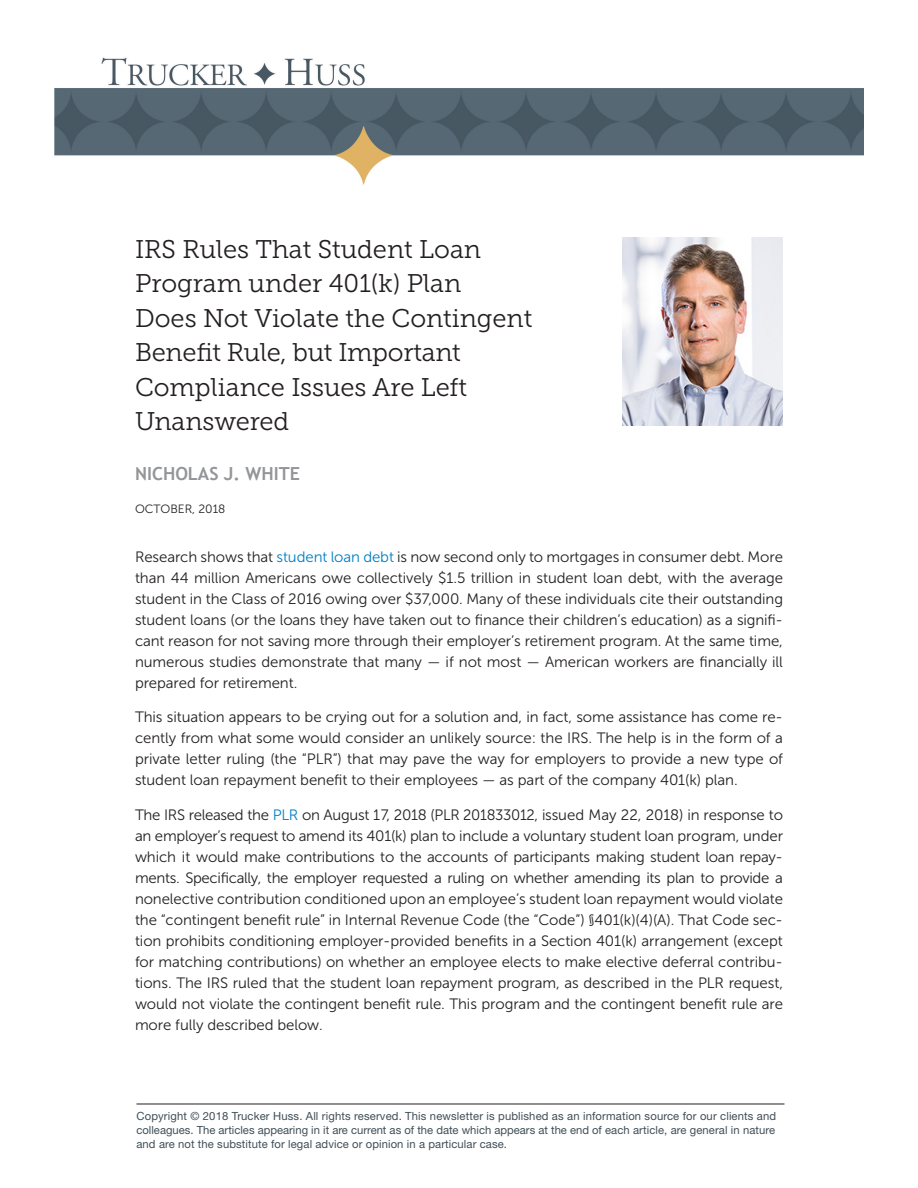
<style>
.page{position:relative;width:918px;height:1188px;background:#fff}
.page>*{position:absolute;margin:0;border:0;box-sizing:border-box;transform-origin:0 0}
.Head_A{font:25.5px/34.5px "Museo Slab 300";letter-spacing:-.005em;color:#231f20}
.Author{font:700 18px "Trebuchet MS";color:#939598}
.Text_10_14{font:15px/21px "Museo Sans 300";letter-spacing:-.005em;color:#231f20;text-align:justify}
.Author-2{font:12px "Museo Sans 300";color:#231f20}
.Copyright{font:11.25px/14.2px "Helvetica Neue";letter-spacing:.01em;color:#404e57;text-align:justify}
.s1{color:#007ec5}
</style>
<div class="page">
<img style="left:54px;top:57px;width:810px;height:128px">
<hr style="left:136px;top:1104px;width:648px;height:1px;background:#231f20">
<img style="left:622px;top:238px;width:161px;height:188px">
<p class="Head_A" style="left:135px;top:232px;width:348px">IRS Rules That Student Loan<br>Program under 401(k) Plan</p>
<p class="Head_A" style="left:135px;top:301px;width:399px">Does Not Violate the Contingent<br>Benefit Rule, but Important<br>Compliance Issues Are Left<br>Unanswered</p>
<p class="Author" style="left:135px;top:462px;width:167px">NICHOLAS J. WHITE</p>
<p class="Author-2" style="left:135px;top:502px;width:92px">OCTOBER, 2018</p>
<p class="Text_10_14" style="left:135px;top:546px;width:650px">Research shows that <span class="s1">student loan debt</span> is now second only to mortgages in consumer debt. More than 44 million Americans owe collectively $1.5 trillion in student loan debt, with the average student in the Class of 2016 owing over $37,000. Many of these individuals cite their outstanding student loans (or the loans they have taken out to finance their children’s education) as a signifi&shy;cant reason for not saving more through their employer’s retirement program. At the same time, numerous studies demonstrate that many — if not most — American workers are financially ill prepared for retirement.</p>
<p class="Text_10_14" style="left:135px;top:707px;width:650px">This situation appears to be crying out for a solution and, in fact, some assistance has come re&shy;cently from what some would consider an unlikely source: the IRS. The help is in the form of a private letter ruling (the “PLR”) that may pave the way for employers to provide a new type of student loan repayment benefit to their employees — as part of the company 401(k) plan.</p>
<p class="Text_10_14" style="left:135px;top:804px;width:650px">The IRS released the <span class="s1">PLR</span> on August 17, 2018 (PLR 201833012, issued May 22, 2018) in response to an employer’s request to amend its 401(k) plan to include a voluntary student loan program, under which it would make contributions to the accounts of participants making student loan repay&shy;ments. Specifically, the employer requested a ruling on whether amending its plan to provide a nonelective contribution conditioned upon an employee’s student loan repayment would violate the “contingent benefit rule” in Internal Revenue Code (the “Code”) §401(k)(4)(A). That Code sec&shy;tion prohibits conditioning employer-provided benefits in a Section 401(k) arrangement (except for matching contributions) on whether an employee elects to make elective deferral contribu&shy;tions. The IRS ruled that the student loan repayment program, as described in the PLR request, would not violate the contingent benefit rule. This program and the contingent benefit rule are more fully described below.</p>
<p class="Copyright" style="left:136px;top:1108px;width:641px">Copyright © 2018 Trucker Huss. All rights reserved. This newsletter is published as an information source for our clients and colleagues. The articles appearing in it are current as of the date which appears at the end of each article, are general in nature and are not the substitute for legal advice or opinion in a particular case.</p>
</div>
